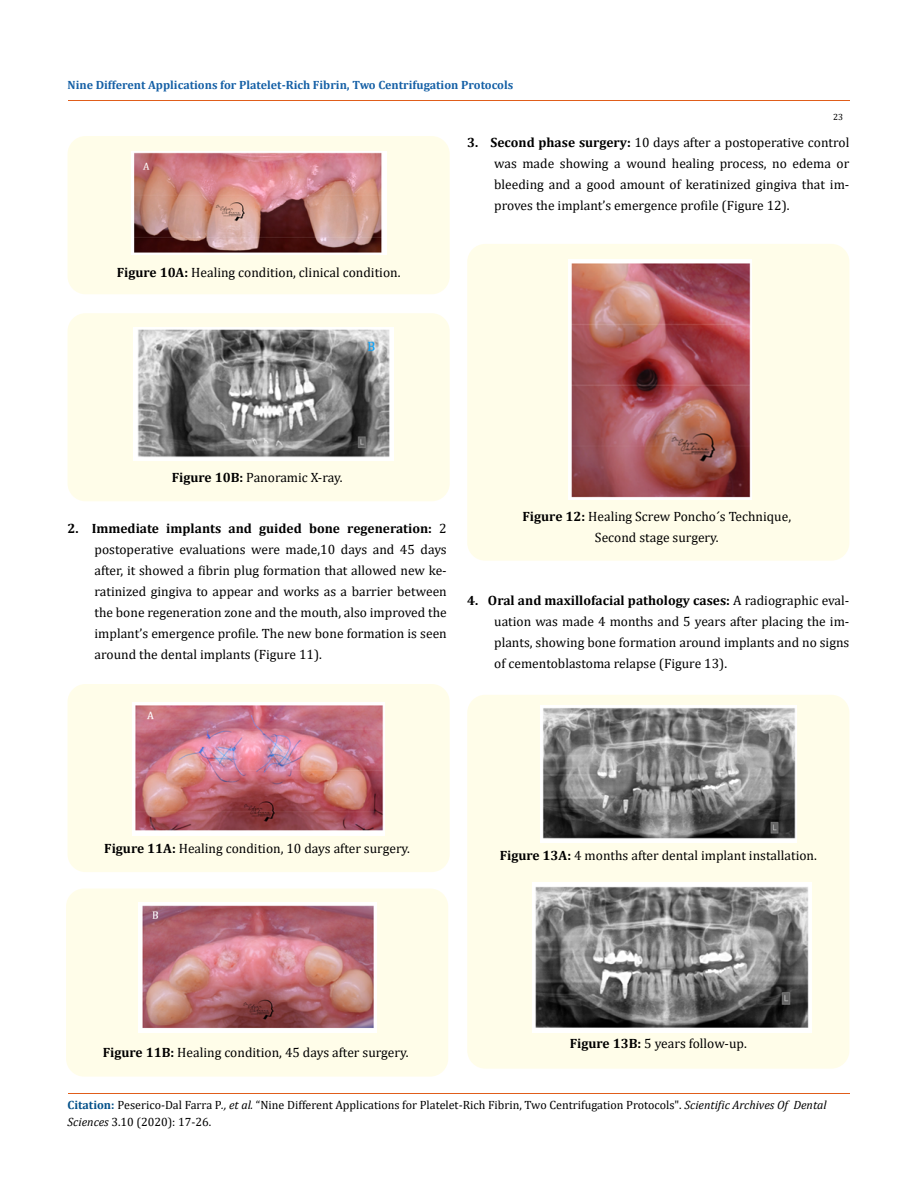
<style>
.page{position:relative;width:917px;height:1188px;background:#fff}
.page>*{position:absolute;margin:0;border:0;box-sizing:border-box;transform-origin:0 0}
.t1{font:13.5px/21px "Cambria";color:#000;text-align:justify}
.t2{font:12px/16.5px "Cambria";color:#000}
.t3{font:700 12px "Cambria";color:#1560a6}
.t4{font:9px "Cambria";color:#000}
.s1{font-weight:700}
.s2{font-weight:700;color:#035089}
.s3{font-style:italic}
</style>
<div class="page">
<hr style="left:68px;top:101px;width:781px;height:1px;background:#e05d1a">
<div style="left:68px;top:136px;width:381px;height:158px;background:#fffde9;border-radius:18px"></div>
<img style="left:131px;top:151px;width:255px;height:104px">
<div style="left:68px;top:313px;width:381px;height:188px;background:#fffde9;border-radius:18px"></div>
<img style="left:134px;top:328px;width:259px;height:132px">
<div style="left:67px;top:684px;width:382px;height:188px;background:#fffde9;border-radius:18px"></div>
<img style="left:133px;top:702px;width:252px;height:133px">
<div style="left:66px;top:889px;width:382px;height:188px;background:#fffde9;border-radius:18px"></div>
<img style="left:139px;top:902px;width:237px;height:130px">
<div style="left:467px;top:244px;width:382px;height:317px;background:#fffde9;border-radius:18px"></div>
<img style="left:568px;top:260px;width:183px;height:239px">
<div style="left:467px;top:695px;width:382px;height:374px;background:#fffde9;border-radius:18px"></div>
<img style="left:540px;top:705px;width:256px;height:137px">
<img style="left:532px;top:882px;width:279px;height:150px">
<hr style="left:68px;top:1093px;width:781px;height:1px;background:#e05d1a">
<p class="t3" style="left:68px;top:76px;width:447px">Nine Different Applications for Platelet-Rich Fibrin, Two Centrifugation Protocols</p>
<p class="t4" style="left:833px;top:112px;width:11px">23</p>
<p class="t1" style="left:117px;top:261px;width:285px"><span class="s1">Figure 10A:</span> Healing condition, clinical condition.</p>
<p class="t1" style="left:494px;top:131px;width:357px;text-indent:-27px"><span class="s1">3. Second phase surgery:</span> 10 days after a postoperative control was made showing a wound healing process, no edema or bleeding and a good amount of keratinized gingiva that im&shy;proves the implant’s emergence profile (Figure 12).</p>
<p class="t1" style="left:172px;top:467px;width:172px"><span class="s1">Figure 10B:</span> Panoramic X-ray.</p>
<p class="t1" style="left:94px;top:518px;width:354px;text-indent:-27px"><span class="s1">2. Immediate implants and guided bone regeneration:</span> 2 postoperative evaluations were made,10 days and 45 days after, it showed a fibrin plug formation that allowed new ke&shy;ratinized gingiva to appear and works as a barrier between the bone regeneration zone and the mouth, also improved the implant’s emergence profile. The new bone formation is seen around the dental implants (Figure 11).</p>
<p class="t1" style="left:522px;top:506px;width:270px;text-align:center"><span class="s1">Figure 12:</span> Healing Screw Poncho´s Technique,<br>Second stage surgery.</p>
<p class="t1" style="left:494px;top:589px;width:357px;text-indent:-27px"><span class="s1">4. Oral and maxillofacial pathology cases:</span> A radiographic eval&shy;uation was made 4 months and 5 years after placing the im&shy;plants, showing bone formation around implants and no signs of cementoblastoma relapse (Figure 13).</p>
<p class="t1" style="left:104px;top:838px;width:307px"><span class="s1">Figure 11A:</span> Healing condition, 10 days after surgery.</p>
<p class="t1" style="left:499px;top:845px;width:319px"><span class="s1">Figure 13A:</span> 4 months after dental implant installation.</p>
<p class="t1" style="left:103px;top:1042px;width:307px"><span class="s1">Figure 11B:</span> Healing condition, 45 days after surgery.</p>
<p class="t1" style="left:569px;top:1032px;width:178px"><span class="s1">Figure 13B:</span> 5 years follow-up.</p>
<p class="t2" style="left:68px;top:1097px;width:760px"><span class="s2">Citation:</span> Peserico-Dal Farra P<span class="s3">., et al.</span> “Nine Different Applications for Platelet-Rich Fibrin, Two Centrifugation Protocols". <span class="s3">Scientific Archives Of Dental<br>Sciences</span> 3.10 (2020): 17-26.</p>
</div>
